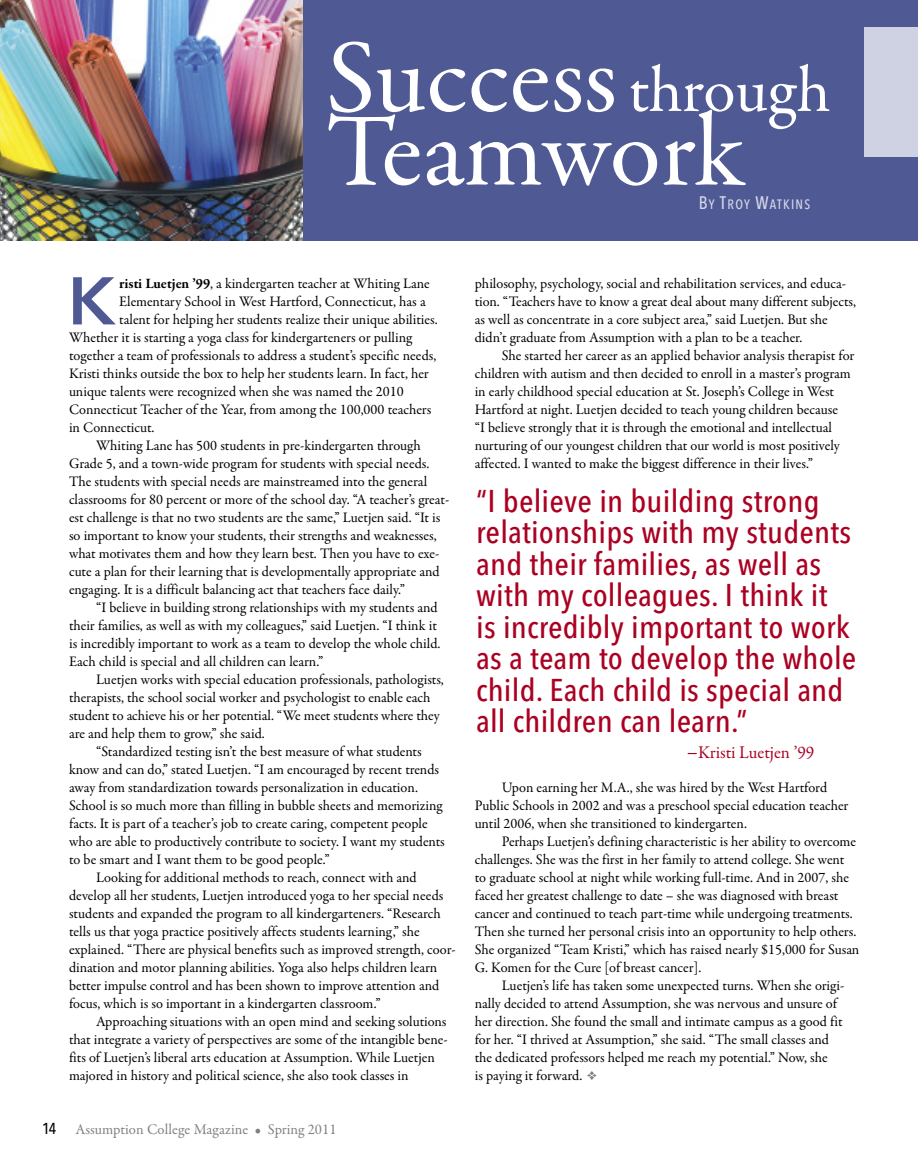
<style>
.page{position:relative;width:918px;height:1161px;background:#fff}
.page>*{position:absolute;margin:0;border:0;box-sizing:border-box;transform-origin:0 0}
.t1{font:104.85px/73.5px "Garamond Premr Pro";letter-spacing:-.005em;color:#fff}
.t2{font:800 66.6px "Avenir LT";color:#4f5a94;scale:1.04 1}
.t3{font:500 condensed 31.2px/31.5px "Avenir Next LT Pro";letter-spacing:.005em;color:#ab0022;scale:1.06 1}
.t4{font:18px "Garamond Premr Pro";letter-spacing:-.005em;color:#ab0022}
.t5{font:15px "Garamond Premr Pro";letter-spacing:.005em;color:#808080}
.t6{font:14.7px/18px "Garamond Premr Pro";color:#000}
.t7{font:500 condensed 13.5px "Avenir Next LT Pro";letter-spacing:.095em;color:#d6d8e9}
.s1{font-size:66px}
.s2{font-size:18px}
.s3{font-weight:700}
.s4{font-family:"Avenir Next LT Pro";font-weight:500;font-stretch:condensed;font-size:15.75px;color:#000}
.s5{font-size:21px}
</style>
<div class="page">
<div style="left:0;top:0;width:918px;height:240px;background:#4f5a94"></div>
<img style="left:0;top:0;width:302px;height:240px">
<div style="left:864px;top:27px;width:54px;height:129px;background:#cfd2e2"></div>
<svg style="left:587px;top:1071px;width:10px;height:9px"></svg>
<h1 class="t1" style="left:326px;top:50px;width:506px">Success <span class="s1">through<br></span>Teamwork</h1>
<p class="t7" style="left:699px;top:199px;width:113px"><span class="s2">B</span>Y <span class="s2">T</span>ROY <span class="s2">W</span>ATKINS</p>
<h2 class="t2" style="left:68px;top:274px;width:47px">k</h2>
<p class="t6" style="left:119px;top:276px;width:312px"><span class="s3">risti Luetjen ’99</span>, a kindergarten teacher at Whiting Lane</p>
<p class="t6" style="left:119px;top:294px;width:308px">Elementary School in West Hartford, Connecticut, has a</p>
<p class="t6" style="left:119px;top:312px;width:320px">talent for helping her students realize their unique abilities.</p>
<p class="t6" style="left:69px;top:330px;width:345px">Whether it is starting a yoga class for kindergarteners or pulling</p>
<p class="t6" style="left:69px;top:348px;width:369px">together a team of professionals to address a student’s specific needs,</p>
<p class="t6" style="left:69px;top:366px;width:361px">Kristi thinks outside the box to help her students learn. In fact, her</p>
<p class="t6" style="left:69px;top:384px;width:336px">unique talents were recognized when she was named the 2010</p>
<p class="t6" style="left:69px;top:402px;width:364px">Connecticut Teacher of the Year, from among the 100,000 teachers</p>
<p class="t6" style="left:69px;top:420px;width:87px">in Connecticut.</p>
<p class="t6" style="left:96px;top:438px;width:326px">Whiting Lane has 500 students in pre-kindergarten through</p>
<p class="t6" style="left:69px;top:456px;width:362px">Grade 5, and a town-wide program for students with special needs.</p>
<p class="t6" style="left:69px;top:474px;width:360px">The students with special needs are mainstreamed into the general</p>
<p class="t6" style="left:69px;top:492px;width:382px">classrooms for 80 percent or more of the school day. “A teacher’s great-</p>
<p class="t6" style="left:69px;top:510px;width:373px">est challenge is that no two students are the same,” Luetjen said. “It is</p>
<p class="t6" style="left:69px;top:528px;width:369px">so important to know your students, their strengths and weaknesses,</p>
<p class="t6" style="left:69px;top:546px;width:372px">what motivates them and how they learn best. Then you have to exe-</p>
<p class="t6" style="left:69px;top:564px;width:372px">cute a plan for their learning that is developmentally appropriate and</p>
<p class="t6" style="left:69px;top:582px;width:338px">engaging. It is a difficult balancing act that teachers face daily.”</p>
<p class="t6" style="left:96px;top:600px;width:343px">“I believe in building strong relationships with my students and</p>
<p class="t6" style="left:69px;top:618px;width:370px">their families, as well as with my colleagues,” said Luetjen. “I think it</p>
<p class="t6" style="left:69px;top:636px;width:373px">is incredibly important to work as a team to develop the whole child.</p>
<p class="t6" style="left:69px;top:654px;width:256px">Each child is special and all children can learn.”</p>
<p class="t6" style="left:96px;top:672px;width:349px">Luetjen works with special education professionals, pathologists,</p>
<p class="t6" style="left:69px;top:690px;width:363px">therapists, the school social worker and psychologist to enable each</p>
<p class="t6" style="left:69px;top:708px;width:372px">student to achieve his or her potential. “We meet students where they</p>
<p class="t6" style="left:69px;top:726px;width:197px">are and help them to grow,” she said.</p>
<p class="t6" style="left:96px;top:744px;width:327px">“Standardized testing isn’t the best measure of what students</p>
<p class="t6" style="left:69px;top:762px;width:372px">know and can do,” stated Luetjen. “I am encouraged by recent trends</p>
<p class="t6" style="left:69px;top:780px;width:350px">away from standardization towards personalization in education.</p>
<p class="t6" style="left:69px;top:798px;width:375px">School is so much more than filling in bubble sheets and memorizing</p>
<p class="t6" style="left:69px;top:816px;width:360px">facts. It is part of a teacher’s job to create caring, competent people</p>
<p class="t6" style="left:69px;top:834px;width:377px">who are able to productively contribute to society. I want my students</p>
<p class="t6" style="left:69px;top:852px;width:262px">to be smart and I want them to be good people.”</p>
<p class="t6" style="left:96px;top:870px;width:322px">Looking for additional methods to reach, connect with and</p>
<p class="t6" style="left:69px;top:888px;width:376px">develop all her students, Luetjen introduced yoga to her special needs</p>
<p class="t6" style="left:69px;top:906px;width:373px">students and expanded the program to all kindergarteners. “Research</p>
<p class="t6" style="left:69px;top:924px;width:352px">tells us that yoga practice positively affects students learning,” she</p>
<p class="t6" style="left:69px;top:942px;width:388px">explained. “There are physical benefits such as improved strength, coor-</p>
<p class="t6" style="left:69px;top:960px;width:370px">dination and motor planning abilities. Yoga also helps children learn</p>
<p class="t6" style="left:69px;top:978px;width:372px">better impulse control and has been shown to improve attention and</p>
<p class="t6" style="left:69px;top:996px;width:313px">focus, which is so important in a kindergarten classroom.”</p>
<p class="t6" style="left:96px;top:1014px;width:352px">Approaching situations with an open mind and seeking solutions</p>
<p class="t6" style="left:69px;top:1032px;width:380px">that integrate a variety of perspectives are some of the intangible bene-</p>
<p class="t6" style="left:69px;top:1050px;width:367px">fits of Luetjen’s liberal arts education at Assumption. While Luetjen</p>
<p class="t6" style="left:69px;top:1068px;width:341px">majored in history and political science, she also took classes in</p>
<p class="t5" style="left:42px;top:1123px;width:296px"><span class="s4">14</span> Assumption College Magazine • Spring 2011</p>
<p class="t6" style="left:475px;top:276px;width:383px">philosophy, psychology, social and rehabilitation services, and educa&shy;tion. “Teachers have to know a great deal about many different subjects, as well as concentrate in a core subject area,” said Luetjen. But she didn’t graduate from Assumption with a plan to be a teacher.</p>
<p class="t6" style="left:475px;top:348px;width:381px;text-indent:27px">She started her career as an applied behavior analysis therapist for children with autism and then decided to enroll in a master’s program in early childhood special education at St. Joseph’s College in West Hartford at night. Luetjen decided to teach young children because<br>“I believe strongly that it is through the emotional and intellectual nurturing of our youngest children that our world is most positively affected. I wanted to make the biggest difference in their lives.”</p>
<p class="t3" style="left:476px;top:489px;width:360px">“I believe in building strong relationships with my students and their families, as well as with my colleagues. I think it<br>is incredibly important to work as a team to develop the whole child. Each child is special and all children can learn.”</p>
<p class="t4" style="left:687px;top:745px;width:129px"><span class="s5">–</span>Kristi Luetjen ’99</p>
<p class="t6" style="left:475px;top:780px;width:375px;text-indent:27px">Upon earning her M.A., she was hired by the West Hartford<br>Public Schools in 2002 and was a preschool special education teacher until 2006, when she transitioned to kindergarten.</p>
<p class="t6" style="left:475px;top:834px;width:386px;text-indent:27px">Perhaps Luetjen’s defining characteristic is her ability to overcome challenges. She was the first in her family to attend college. She went to graduate school at night while working full-time. And in 2007, she faced her greatest challenge to date – she was diagnosed with breast cancer and continued to teach part-time while undergoing treatments.<br>Then she turned her personal crisis into an opportunity to help others.<br>She organized “Team Kristi,” which has raised nearly $15,000 for Susan G. Komen for the Cure [of breast cancer].</p>
<p class="t6" style="left:475px;top:978px;width:371px;text-indent:27px">Luetjen’s life has taken some unexpected turns. When she origi&shy;nally decided to attend Assumption, she was nervous and unsure of her direction. She found the small and intimate campus as a good fit for her. “I thrived at Assumption,” she said. “The small classes and the dedicated professors helped me reach my potential.” Now, she<br>is paying it forward.</p>
</div>
